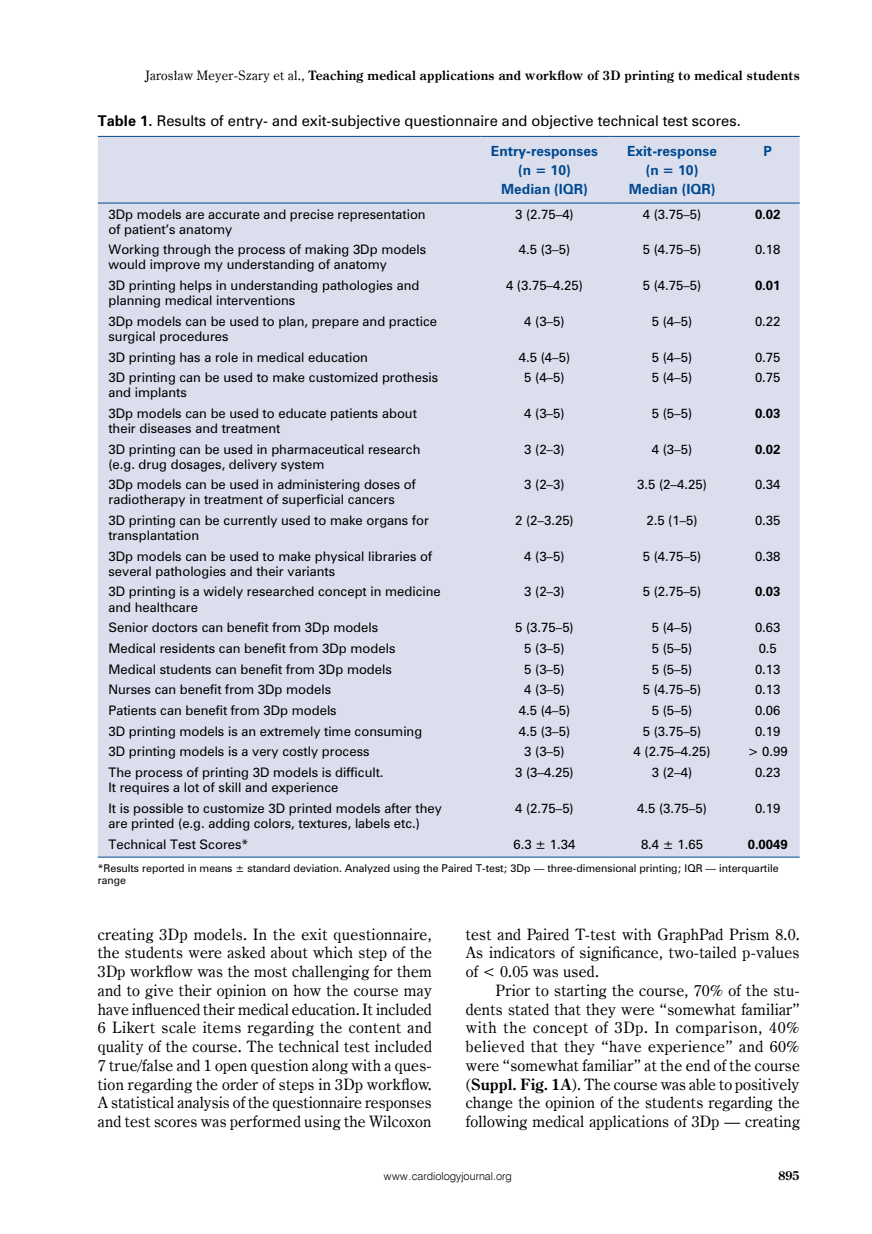
<style>
.page{position:relative;width:872px;height:1234px;background:#fff}
.page>*{position:absolute;margin:0;border:0;box-sizing:border-box;transform-origin:0 0}
.t1{font:15.75px/18.8px "Century Oldst EU";letter-spacing:.015em;color:#000;text-align:justify}
.t2{font:13.5px "Zurich PL";color:#000}
.t3{font:700 13.05px "Century Oldst EU";letter-spacing:.015em;color:#000}
.t4{font:700 12.75px/19.2px "Zurich PL";color:#004990;text-align:center}
.t5{font:700 12.75px "Century Oldst EU";color:#000}
.t6{font:12px/15px "Zurich PL";color:#000}
.t7{font:700 12px "Zurich PL";color:#000}
.t8{font:10.95px "Swis 721 Lt EU";color:#000}
.t9{font:9.75px/11.9px "Zurich PL";color:#000}
.s1{font-weight:400}
.s2{font-weight:700}
</style>
<div class="page">
<div style="left:98px;top:137px;width:701px;height:719px;background:#dbdeed"></div>
<hr style="left:98px;top:856px;width:382px;height:1px;background:#004990">
<hr style="left:480px;top:856px;width:128px;height:1px;background:#004990">
<hr style="left:608px;top:856px;width:128px;height:1px;background:#004990">
<hr style="left:736px;top:856px;width:63px;height:1px;background:#004990">
<hr style="left:98px;top:136px;width:382px;height:1px;background:#004990">
<hr style="left:480px;top:136px;width:128px;height:1px;background:#004990">
<hr style="left:608px;top:136px;width:128px;height:1px;background:#004990">
<hr style="left:736px;top:136px;width:63px;height:1px;background:#004990">
<hr style="left:98px;top:203px;width:382px;height:1px;background:#004990">
<hr style="left:480px;top:203px;width:128px;height:1px;background:#004990">
<hr style="left:608px;top:203px;width:128px;height:1px;background:#004990">
<hr style="left:736px;top:203px;width:63px;height:1px;background:#004990">
<p class="t3" style="left:146px;top:68px;width:655px"><span class="s1">Jarosław Meyer-Szary et al.,</span> Teaching medical applications and workflow of 3D printing to medical students</p>
<p class="t2" style="left:98px;top:111px;width:644px"><span class="s2">Table 1.</span> Results of entry- and exit-subjective questionnaire and objective technical test scores.</p>
<p class="t4" style="left:491px;top:141px;width:108px">Entry-responses (n = 10)<br>Median (IQR)</p>
<p class="t4" style="left:627px;top:141px;width:92px">Exit-response (n = 10)<br>Median (IQR)</p>
<p class="t4" style="left:763px;top:141px;width:10px">P</p>
<p class="t6" style="left:108px;top:206px;width:319px">3Dp models are accurate and precise representation of patient’s anatomy</p>
<p class="t6" style="left:515px;top:206px;width:60px">3 (2.75–4)</p>
<p class="t6" style="left:642px;top:206px;width:60px">4 (3.75–5)</p>
<p class="t7" style="left:755px;top:206px;width:27px">0.02</p>
<p class="t6" style="left:108px;top:242px;width:319px">Working through the process of making 3Dp models would improve my understanding of anatomy</p>
<p class="t6" style="left:519px;top:242px;width:53px">4.5 (3–5)</p>
<p class="t6" style="left:642px;top:242px;width:60px">5 (4.75–5)</p>
<p class="t6" style="left:755px;top:242px;width:27px">0.18</p>
<p class="t6" style="left:108px;top:278px;width:312px">3D printing helps in understanding pathologies and planning medical interventions</p>
<p class="t6" style="left:506px;top:278px;width:78px">4 (3.75–4.25)</p>
<p class="t6" style="left:642px;top:278px;width:60px">5 (4.75–5)</p>
<p class="t7" style="left:755px;top:277px;width:27px">0.01</p>
<p class="t6" style="left:108px;top:313px;width:330px">3Dp models can be used to plan, prepare and practice surgical procedures</p>
<p class="t6" style="left:524px;top:313px;width:42px">4 (3–5)</p>
<p class="t6" style="left:652px;top:313px;width:42px">5 (4–5)</p>
<p class="t6" style="left:755px;top:313px;width:27px">0.22</p>
<p class="t6" style="left:108px;top:349px;width:261px">3D printing has a role in medical education</p>
<p class="t6" style="left:519px;top:349px;width:53px">4.5 (4–5)</p>
<p class="t6" style="left:652px;top:349px;width:42px">5 (4–5)</p>
<p class="t6" style="left:755px;top:349px;width:27px">0.75</p>
<p class="t6" style="left:108px;top:370px;width:331px">3D printing can be used to make customized prothesis and implants</p>
<p class="t6" style="left:524px;top:370px;width:42px">5 (4–5)</p>
<p class="t6" style="left:652px;top:370px;width:42px">5 (4–5)</p>
<p class="t6" style="left:755px;top:370px;width:27px">0.75</p>
<p class="t6" style="left:108px;top:405px;width:310px">3Dp models can be used to educate patients about their diseases and treatment</p>
<p class="t6" style="left:524px;top:405px;width:42px">4 (3–5)</p>
<p class="t6" style="left:652px;top:405px;width:42px">5 (5–5)</p>
<p class="t7" style="left:755px;top:405px;width:27px">0.03</p>
<p class="t6" style="left:108px;top:441px;width:313px">3D printing can be used in pharmaceutical research (e.g. drug dosages, delivery system</p>
<p class="t6" style="left:524px;top:441px;width:42px">3 (2–3)</p>
<p class="t6" style="left:652px;top:441px;width:42px">4 (3–5)</p>
<p class="t7" style="left:755px;top:441px;width:27px">0.02</p>
<p class="t6" style="left:108px;top:477px;width:309px">3Dp models can be used in administering doses of radiotherapy in treatment of superficial cancers</p>
<p class="t6" style="left:524px;top:477px;width:42px">3 (2–3)</p>
<p class="t6" style="left:637px;top:477px;width:71px">3.5 (2–4.25)</p>
<p class="t6" style="left:755px;top:477px;width:27px">0.34</p>
<p class="t6" style="left:108px;top:512px;width:322px">3D printing can be currently used to make organs for transplantation</p>
<p class="t6" style="left:515px;top:512px;width:60px">2 (2–3.25)</p>
<p class="t6" style="left:646px;top:512px;width:53px">2.5 (1–5)</p>
<p class="t6" style="left:755px;top:512px;width:27px">0.35</p>
<p class="t6" style="left:108px;top:548px;width:325px">3Dp models can be used to make physical libraries of several pathologies and their variants</p>
<p class="t6" style="left:524px;top:548px;width:42px">4 (3–5)</p>
<p class="t6" style="left:642px;top:548px;width:60px">5 (4.75–5)</p>
<p class="t6" style="left:755px;top:548px;width:27px">0.38</p>
<p class="t6" style="left:108px;top:584px;width:334px">3D printing is a widely researched concept in medicine and healthcare</p>
<p class="t6" style="left:524px;top:584px;width:42px">3 (2–3)</p>
<p class="t6" style="left:642px;top:584px;width:60px">5 (2.75–5)</p>
<p class="t7" style="left:755px;top:583px;width:27px">0.03</p>
<p class="t6" style="left:108px;top:619px;width:271px">Senior doctors can benefit from 3Dp models</p>
<p class="t6" style="left:515px;top:619px;width:60px">5 (3.75–5)</p>
<p class="t6" style="left:652px;top:619px;width:42px">5 (4–5)</p>
<p class="t6" style="left:755px;top:619px;width:27px">0.63</p>
<p class="t6" style="left:108px;top:640px;width:288px">Medical residents can benefit from 3Dp models</p>
<p class="t6" style="left:524px;top:640px;width:42px">5 (3–5)</p>
<p class="t6" style="left:652px;top:640px;width:42px">5 (5–5)</p>
<p class="t6" style="left:758px;top:640px;width:20px">0.5</p>
<p class="t6" style="left:108px;top:661px;width:285px">Medical students can benefit from 3Dp models</p>
<p class="t6" style="left:524px;top:661px;width:42px">5 (3–5)</p>
<p class="t6" style="left:652px;top:661px;width:42px">5 (5–5)</p>
<p class="t6" style="left:755px;top:661px;width:27px">0.13</p>
<p class="t6" style="left:108px;top:682px;width:224px">Nurses can benefit from 3Dp models</p>
<p class="t6" style="left:524px;top:682px;width:42px">4 (3–5)</p>
<p class="t6" style="left:642px;top:682px;width:60px">5 (4.75–5)</p>
<p class="t6" style="left:755px;top:682px;width:27px">0.13</p>
<p class="t6" style="left:108px;top:702px;width:230px">Patients can benefit from 3Dp models</p>
<p class="t6" style="left:519px;top:702px;width:53px">4.5 (4–5)</p>
<p class="t6" style="left:652px;top:702px;width:42px">5 (5–5)</p>
<p class="t6" style="left:755px;top:702px;width:27px">0.06</p>
<p class="t6" style="left:108px;top:723px;width:315px">3D printing models is an extremely time consuming</p>
<p class="t6" style="left:519px;top:723px;width:53px">4.5 (3–5)</p>
<p class="t6" style="left:642px;top:723px;width:60px">5 (3.75–5)</p>
<p class="t6" style="left:755px;top:723px;width:27px">0.19</p>
<p class="t6" style="left:108px;top:744px;width:263px">3D printing models is a very costly process</p>
<p class="t6" style="left:524px;top:744px;width:42px">3 (3–5)</p>
<p class="t6" style="left:633px;top:744px;width:78px">4 (2.75–4.25)</p>
<p class="t6" style="left:747px;top:744px;width:42px">&gt; 0.99</p>
<p class="t6" style="left:108px;top:764px;width:277px">The process of printing 3D models is difficult.<br>It requires a lot of skill and experience</p>
<p class="t6" style="left:515px;top:764px;width:60px">3 (3–4.25)</p>
<p class="t6" style="left:652px;top:764px;width:42px">3 (2–4)</p>
<p class="t6" style="left:755px;top:764px;width:27px">0.23</p>
<p class="t6" style="left:108px;top:800px;width:335px">It is possible to customize 3D printed models after they are printed (e.g. adding colors, textures, labels etc.)</p>
<p class="t6" style="left:515px;top:800px;width:60px">4 (2.75–5)</p>
<p class="t6" style="left:637px;top:800px;width:71px">4.5 (3.75–5)</p>
<p class="t6" style="left:755px;top:800px;width:27px">0.19</p>
<p class="t6" style="left:108px;top:836px;width:142px">Technical Test Scores*</p>
<p class="t6" style="left:513px;top:836px;width:64px">6.3 ± 1.34</p>
<p class="t6" style="left:641px;top:836px;width:64px">8.4 ± 1.65</p>
<p class="t7" style="left:747px;top:835px;width:42px">0.0049</p>
<p class="t9" style="left:98px;top:861px;width:682px">*Results reported in means ± standard deviation. Analyzed using the Paired T-test; 3Dp — three-dimensional printing; IQR — interquartile range</p>
<p class="t1" style="left:98px;top:924px;width:335px">creating 3Dp models. In the exit questionnaire, the students were asked about which step of the 3Dp workflow was the most challenging for them and to give their opinion on how the course may have influenced their medical education. It included 6 Likert scale items regarding the content and quality of the course. The technical test included 7 true/false and 1 open question along with a ques&shy;tion regarding the order of steps in 3Dp workflow.<br>A statistical analysis of the questionnaire responses and test scores was performed using the Wilcoxon</p>
<h1 class="t1" style="left:466px;top:924px;width:335px">test and Paired T-test with GraphPad Prism 8.0.<br>As indicators of significance, two-tailed p-values of &lt; 0.05 was used.</h1>
<p class="t1" style="left:466px;top:980px;width:335px;text-indent:30px">Prior to starting the course, 70% of the stu&shy;dents stated that they were “somewhat familiar” with the concept of 3Dp. In comparison, 40% believed that they “have experience” and 60% were “somewhat familiar” at the end of the course (<span class="s2">Suppl. Fig. 1A</span>). The course was able to positively change the opinion of the students regarding the following medical applications of 3Dp — creating</p>
<p class="t8" style="left:384px;top:1169px;width:129px">www.cardiologyjournal.org</p>
<p class="t5" style="left:778px;top:1167px;width:23px">895</p>
</div>
